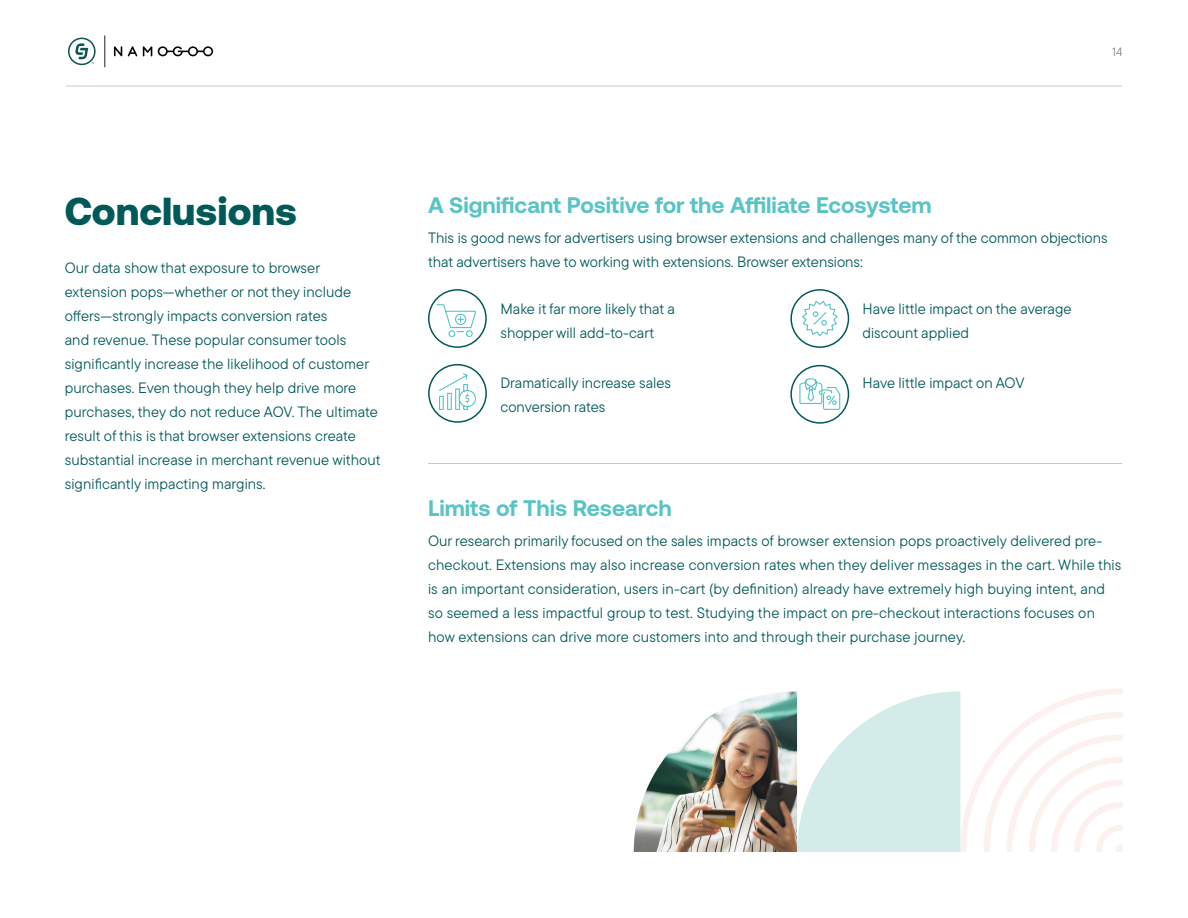
<style>
.page{position:relative;width:1188px;height:918px;background:#fff}
.page>*{position:absolute;margin:0;border:0;box-sizing:border-box;transform-origin:0 0}
.t1{font:900 39px "Aeonik";color:#005959}
.t2{font:700 22.5px "Aeonik";color:#59c4c6}
.t3{font:15px/24px "TT Commons Pro";letter-spacing:.005em;color:#005959}
.t4{font:300 12px "TT Commons Pro";color:#6c6d70}
</style>
<div class="page">
<svg style="left:68px;top:38px;width:28px;height:27px"></svg>
<hr style="left:104px;top:35px;width:1px;height:32px;background:#211d1e">
<svg style="left:158px;top:46px;width:55px;height:10px"></svg>
<svg style="left:128px;top:46px;width:9px;height:10px"></svg>
<svg style="left:143px;top:46px;width:9px;height:10px"></svg>
<svg style="left:114px;top:46px;width:8px;height:10px"></svg>
<hr style="left:66px;top:86px;width:1056px;height:1px;background:#231f20">
<hr style="left:428px;top:463px;width:694px;height:1px;background:#231f20">
<svg style="left:797px;top:689px;width:325px;height:163px"></svg>
<img style="left:634px;top:691px;width:163px;height:161px">
<svg style="left:802px;top:300px;width:36px;height:37px"></svg>
<div style="left:790px;top:289px;width:59px;height:59px;border:2px solid #005959;border-radius:50%"></div>
<div style="left:799px;top:383px;width:23px;height:21px;border:1px solid #59c4c6"></div>
<svg style="left:803px;top:378px;width:38px;height:32px"></svg>
<div style="left:790px;top:365px;width:59px;height:59px;border:2px solid #005959;border-radius:50%"></div>
<svg style="left:438px;top:372px;width:38px;height:38px"></svg>
<div style="left:428px;top:364px;width:59px;height:59px;border:2px solid #005959;border-radius:50%"></div>
<svg style="left:436px;top:304px;width:40px;height:34px"></svg>
<div style="left:428px;top:289px;width:59px;height:59px;border:2px solid #005959;border-radius:50%"></div>
<p class="t4" style="left:1112px;top:43px;width:12px">14</p>
<p class="t1" style="left:65px;top:188px;width:234px">Conclusions</p>
<p class="t3" style="left:65px;top:255px;width:317px">Our data show that exposure to browser extension pops—whether or not they include offers—strongly impacts conversion rates<br>and revenue. These popular consumer tools significantly increase the likelihood of customer purchases. Even though they help drive more purchases, they do not reduce AOV. The ultimate result of this is that browser extensions create substantial increase in merchant revenue without significantly impacting margins.</p>
<p class="t2" style="left:428px;top:193px;width:505px">A Significant Positive for the Affiliate Ecosystem</p>
<p class="t3" style="left:428px;top:226px;width:681px">This is good news for advertisers using browser extensions and challenges many of the common objections that advertisers have to working with extensions. Browser extensions:</p>
<p class="t3" style="left:500px;top:297px;width:176px">Make it far more likely that a shopper will add-to-cart</p>
<p class="t3" style="left:863px;top:297px;width:211px">Have little impact on the average discount applied</p>
<p class="t3" style="left:500px;top:371px;width:172px">Dramatically increase sales conversion rates</p>
<p class="t3" style="left:862px;top:371px;width:163px">Have little impact on AOV</p>
<p class="t2" style="left:428px;top:496px;width:245px">Limits of This Research</p>
<p class="t3" style="left:428px;top:529px;width:695px">Our research primarily focused on the sales impacts of browser extension pops proactively delivered pre&shy;checkout. Extensions may also increase conversion rates when they deliver messages in the cart. While this is an important consideration, users in-cart (by definition) already have extremely high buying intent, and so seemed a less impactful group to test. Studying the impact on pre-checkout interactions focuses on how extensions can drive more customers into and through their purchase journey.</p>
</div>
